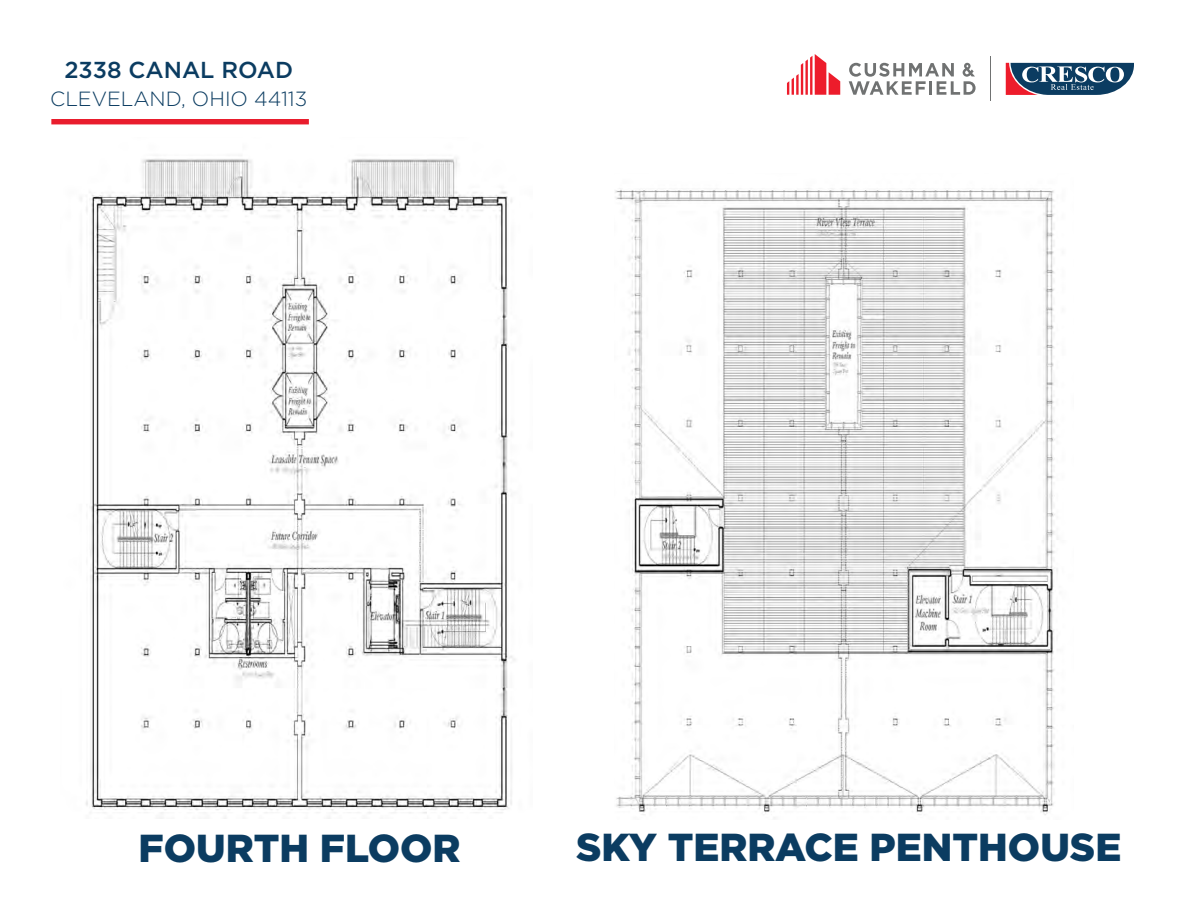
<style>
.page{position:relative;width:1188px;height:918px;background:#fff}
.page>*{position:absolute;margin:0;border:0;box-sizing:border-box;transform-origin:0 0}
.t1{font:900 39px "Gotham";color:#0b3c61}
.t2{font:500 23.1px "Gotham";color:#0b3c61}
.t3{font:300 20.55px "Gotham";color:#0b3c61}
</style>
<div class="page">
<svg style="left:1006px;top:63px;width:128px;height:32px"></svg>
<hr style="left:990px;top:56px;width:1px;height:44px;background:#707272">
<svg style="left:787px;top:54px;width:53px;height:41px"></svg>
<svg style="left:849px;top:63px;width:127px;height:32px"></svg>
<div style="left:51px;top:119px;width:258px;height:5px;background:#e91d2d"></div>
<img style="left:615px;top:188px;width:443px;height:630px">
<img style="left:80px;top:158px;width:435px;height:660px">
<p class="t2" style="left:64px;top:54px;width:230px">2338 CANAL ROAD</p>
<p class="t3" style="left:50px;top:86px;width:259px">CLEVELAND, OHIO 44113</p>
<p class="t1" style="left:138px;top:821px;width:324px">FOURTH FLOOR</p>
<p class="t1" style="left:576px;top:820px;width:547px">SKY TERRACE PENTHOUSE</p>
</div>
